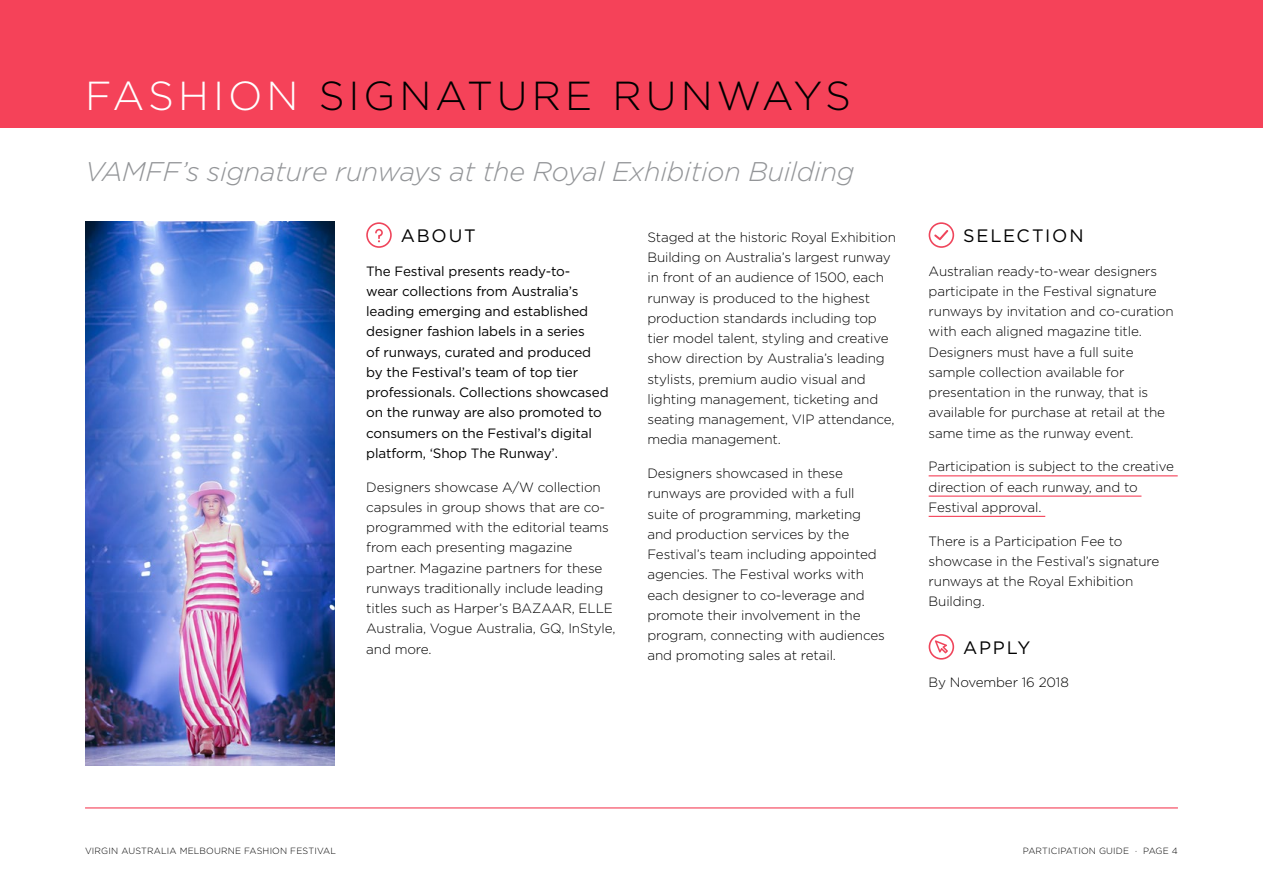
<style>
.page{position:relative;width:1263px;height:893px;background:#fff}
.page>*{position:absolute;margin:0;border:0;box-sizing:border-box;transform-origin:0 0}
.t1{font:300 40.5px "Gotham";letter-spacing:.095em;color:#000}
.t2{font:italic 300 27px "Gotham";letter-spacing:-.01em;color:#939598}
.t3{font:18px "Gotham";letter-spacing:.1em;color:#000}
.t4{font:300 13.5px/20.2px "Gotham";letter-spacing:-.01em;color:#000}
.t5{font:13.5px/20.2px "Gotham";letter-spacing:-.01em;color:#000}
.t6{font:300 9px "Gotham";letter-spacing:.02em;color:#000}
.s1{color:#fff}
</style>
<div class="page">
<hr style="left:85px;top:807px;width:1093px;height:1px;background:#f54259">
<div style="left:0;top:0;width:1263px;height:128px;background:#f54259"></div>
<svg style="left:366px;top:222px;width:26px;height:26px"></svg>
<hr style="left:929px;top:475px;width:249px;height:1px;background:#f54259">
<hr style="left:929px;top:496px;width:212px;height:1px;background:#f54259">
<hr style="left:929px;top:516px;width:116px;height:1px;background:#f54259">
<svg style="left:929px;top:222px;width:25px;height:26px"></svg>
<svg style="left:929px;top:634px;width:25px;height:26px"></svg>
<img style="left:85px;top:221px;width:249px;height:544px">
<h1 class="t1" style="left:85px;top:70px;width:768px"><span class="s1">FASHION</span> SIGNATURE RUNWAYS</h1>
<h2 class="t2" style="left:85px;top:154px;width:771px">VAMFF’s signature runways at the Royal Exhibition Building</h2>
<h3 class="t3" style="left:401px;top:224px;width:76px">ABOUT</h3>
<p class="t5" style="left:366px;top:260px;width:244px">The Festival presents ready-to-<br>wear collections from Australia’s leading emerging and established designer fashion labels in a series<br>of runways, curated and produced by the Festival’s team of top tier professionals. Collections showcased on the runway are also promoted to consumers on the Festival’s digital platform, ‘Shop The Runway’.</p>
<p class="t4" style="left:366px;top:476px;width:251px">Designers showcase A/W collection capsules in group shows that are co&shy;programmed with the editorial teams from each presenting magazine partner. Magazine partners for these runways traditionally include leading titles such as Harper’s BAZAAR, ELLE Australia, Vogue Australia, GQ, InStyle, and more.</p>
<p class="t4" style="left:647px;top:227px;width:250px">Staged at the historic Royal Exhibition Building on Australia’s largest runway in front of an audience of 1500, each runway is produced to the highest production standards including top tier model talent, styling and creative show direction by Australia’s leading stylists, premium audio visual and lighting management, ticketing and seating management, VIP attendance, media management.</p>
<p class="t4" style="left:647px;top:463px;width:239px">Designers showcased in these runways are provided with a full suite of programming, marketing and production services by the Festival’s team including appointed agencies. The Festival works with each designer to co-leverage and promote their involvement in the program, connecting with audiences and promoting sales at retail.</p>
<h3 class="t3" style="left:963px;top:224px;width:122px">SELECTION</h3>
<p class="t4" style="left:929px;top:260px;width:247px">Australian ready-to-wear designers participate in the Festival signature runways by invitation and co-curation with each aligned magazine title.<br>Designers must have a full suite sample collection available for presentation in the runway, that is available for purchase at retail at the same time as the runway event.</p>
<p class="t4" style="left:929px;top:456px;width:247px">Participation is subject to the creative direction of each runway, and to<br>Festival approval.</p>
<p class="t4" style="left:929px;top:530px;width:232px">There is a Participation Fee to showcase in the Festival’s signature runways at the Royal Exhibition<br>Building.</p>
<h3 class="t3" style="left:963px;top:636px;width:69px">APPLY</h3>
<p class="t4" style="left:929px;top:672px;width:142px">By November 16 2018</p>
<p class="t6" style="left:85px;top:845px;width:252px">VIRGIN AUSTRALIA MELBOURNE FASHION FESTIVAL</p>
<p class="t6" style="left:1023px;top:845px;width:157px">PARTICIPATION GUIDE · PAGE 4</p>
</div>
